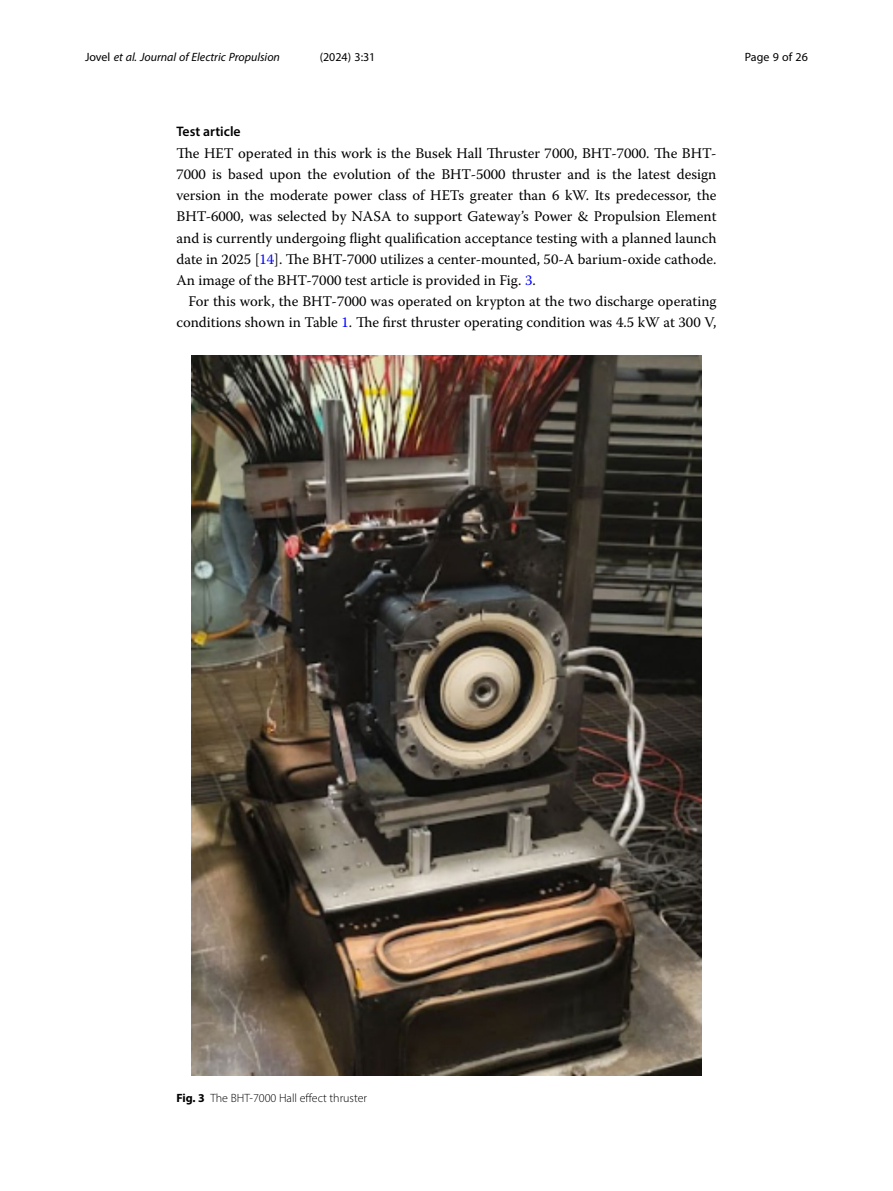
<style>
.page{position:relative;width:893px;height:1191px;background:#fff}
.page>*{position:absolute;margin:0;border:0;box-sizing:border-box;transform-origin:0 0}
.Body_Text{font:14.7px/21.3px "Warnock Pro";color:#000;text-align:justify}
.Body_Text_Indent{font:14.7px/21.3px "Warnock Pro";color:#000;text-align:right}
.Head_2{font:600 13.8px "Myriad Pro";color:#000}
.t1{font:italic 12px "Myriad Pro";color:#000}
.Figure_Caption{font:300 12px "Myriad Pro";color:#000}
.t2{font:12px "Myriad Pro";color:#000}
.s1{font-style:normal}
.s2{color:#00f}
.s3{font-weight:700}
</style>
<div class="page">
<img style="left:191px;top:355px;width:511px;height:720px">
<p class="t1" style="left:85px;top:50px;width:196px"><span class="s1">Jovel</span> et al. Journal of Electric Propulsion</p>
<p class="t2" style="left:320px;top:50px;width:57px">(2024) 3:31</p>
<p class="t2" style="left:745px;top:50px;width:65px">Page 9 of 26</p>
<p class="Head_2" style="left:176px;top:123px;width:66px">Test article</p>
<p class="Body_Text" style="left:176px;top:142px;width:542px">The HET operated in this work is the Busek Hall Thruster 7000, BHT-7000. The BHT-7000 is based upon the evolution of the BHT-5000 thruster and is the latest design version in the moderate power class of HETs greater than 6 kW. Its predecessor, the BHT-6000, was selected by NASA to support Gateway’s Power &amp; Propulsion Element and is currently undergoing flight qualification acceptance testing with a planned launch date in 2025 [<span class="s2">14</span>]. The BHT-7000 utilizes a center-mounted, 50-A barium-oxide cathode.<br>An image of the BHT-7000 test article is provided in Fig. <span class="s2">3</span>.</p>
<p class="Body_Text_Indent" style="left:176px;top:290px;width:542px">For this work, the BHT-7000 was operated on krypton at the two discharge operating conditions shown in Table <span class="s2">1</span>. The first thruster operating condition was 4.5 kW at 300 V,</p>
<p class="Figure_Caption" style="left:176px;top:1091px;width:192px"><span class="s3">Fig. 3</span> The BHT-7000 Hall effect thruster</p>
</div>
